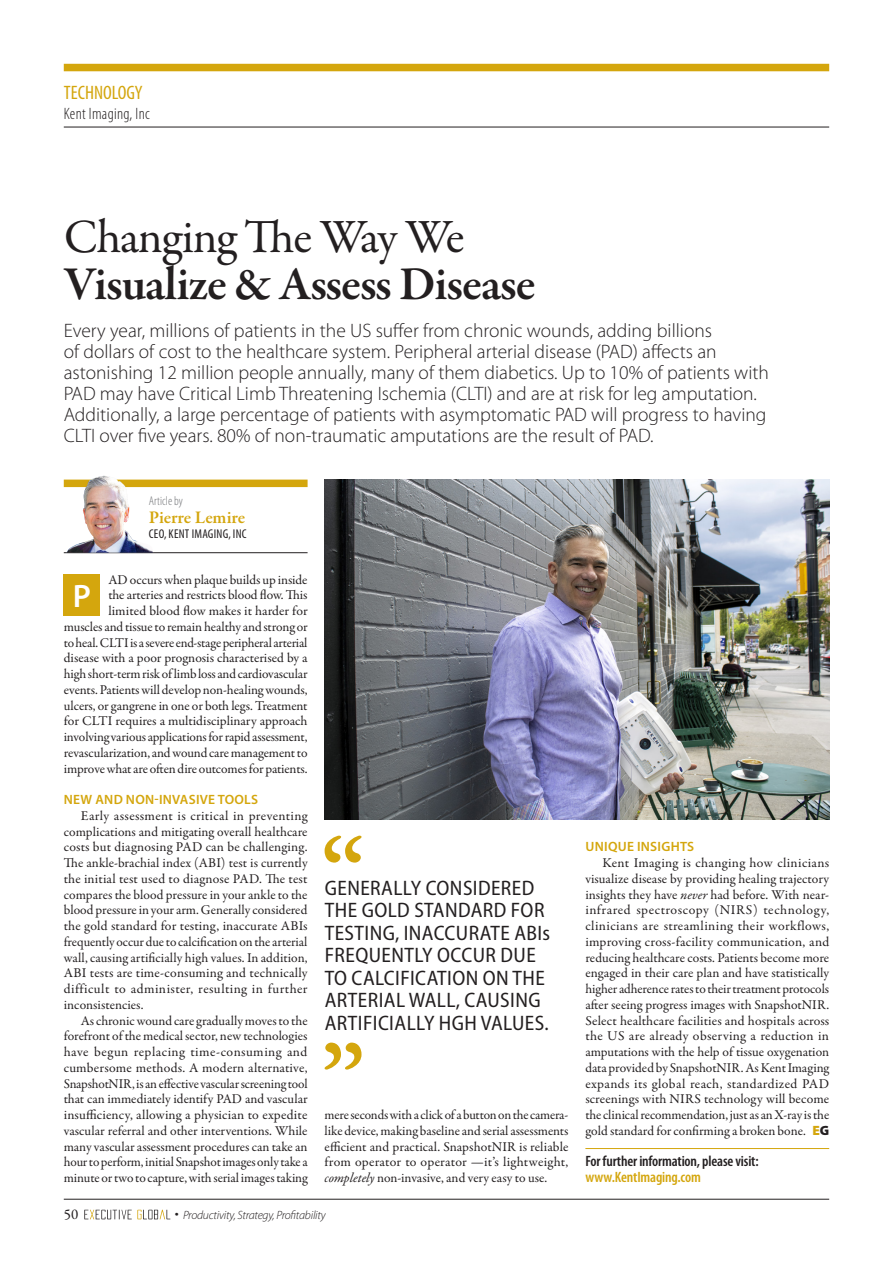
<style>
.page{position:relative;width:893px;height:1263px;background:#fff}
.page>*{position:absolute;margin:0;border:0;box-sizing:border-box;transform-origin:0 0}
.t1{font:600 48px/47.1px "Garamond Premr Pro";letter-spacing:-.02em;color:#231f20}
.t2{font:600 32.55px "Myriad Pro";color:#fff}
.Block_quote{font:semi-condensed 21px/22.5px "Myriad Pro";letter-spacing:.02em;color:#231f20}
.Subititle{font:300 19.5px/21px "Myriad Pro";color:#231f20}
.t3{font:condensed 19.5px "Myriad Pro";color:#d4a60d}
.Author{font:600 18px "Garamond Premr Pro";letter-spacing:-.005em;color:#d4a60d}
.t4{font:300 condensed 16.5px "Myriad Pro";letter-spacing:.02em;color:#231f20}
.Further_info{font:600 condensed 15px/15.8px "Myriad Pro";letter-spacing:-.01em;color:#231f20}
.t5{font:15px "Garamond Premr Pro";color:#231f20}
.Body_text{font:13.5px/15.8px "Garamond Premr Pro";letter-spacing:-.005em;color:#231f20;text-align:justify}
.Subheading{font:600 13.5px "Myriad Pro";letter-spacing:.02em;color:#d4a60d}
.Author_title_and_com{font:condensed 12.75px "Myriad Pro";letter-spacing:.02em;color:#231f20}
.Article_by{font:300 condensed 12.75px "Myriad Pro";color:#76787b}
.t6{font:italic 300 12px "Myriad Pro";letter-spacing:-.02em;color:#231f20}
.s1{font-weight:400}
.s2{font-style:italic}
.s3{font-family:"Pacifica Condensed";font-weight:400;font-style:normal}
.s4{font-family:"Myriad Pro";font-weight:900;color:#d4a60d}
.s5{font-family:"Myriad Pro";font-weight:900}
.s6{color:#d4a60d}
</style>
<div class="page">
<svg style="left:84px;top:1210px;width:86px;height:9px"></svg>
<hr style="left:64px;top:1199px;width:765px;height:1px;background:#231f20">
<div style="left:64px;top:64px;width:765px;height:7px;background:#d4a60d"></div>
<hr style="left:64px;top:127px;width:765px;height:1px;background:#231f20">
<div style="left:64px;top:480px;width:244px;height:7px;background:#d4a60d"></div>
<hr style="left:64px;top:552px;width:244px;height:1px;background:#231f20">
<div style="left:64px;top:574px;width:36px;height:41px;background:#d4a60d"></div>
<hr style="left:585px;top:1148px;width:244px;height:1px;background:#d4a60d">
<svg style="left:325px;top:1042px;width:36px;height:27px"></svg>
<svg style="left:325px;top:836px;width:36px;height:27px"></svg>
<img style="left:325px;top:480px;width:504px;height:340px">
<img style="left:66px;top:476px;width:87px;height:77px">
<p class="t3" style="left:64px;top:80px;width:80px">TECHNOLOGY</p>
<p class="t4" style="left:64px;top:104px;width:88px">Kent Imaging, Inc</p>
<p class="t1" style="left:64px;top:214px;width:473px"><span class="s1">Changing The Way We<br></span>Visualize &amp; Assess Disease</p>
<p class="Subititle" style="left:64px;top:320px;width:707px">Every year, millions of patients in the US suffer from chronic wounds, adding billions<br>of dollars of cost to the healthcare system. Peripheral arterial disease (PAD) affects an astonishing 12 million people annually, many of them diabetics. Up to 10% of patients with PAD may have Critical Limb Threatening Ischemia (CLTI) and are at risk for leg amputation.<br>Additionally, a large percentage of patients with asymptomatic PAD will progress to having CLTI over five years. 80% of non-traumatic amputations are the result of PAD.</p>
<p class="Article_by" style="left:149px;top:494px;width:36px">Article by</p>
<p class="Author" style="left:149px;top:506px;width:98px">Pierre Lemire</p>
<p class="Author_title_and_com" style="left:149px;top:526px;width:99px">CEO, KENT IMAGING, INC</p>
<p class="Body_text" style="left:64px;top:572px;width:245px;text-align:right">AD occurs when plaque builds up inside<br>the arteries and restricts blood flow. This<br>limited blood flow makes it harder for<br>muscles and tissue to remain healthy and strong or to heal. CLTI is a severe end-stage peripheral arterial disease with a poor prognosis characterised by a high short-term risk of limb loss and cardiovascular events. Patients will develop non-healing wounds, ulcers, or gangrene in one or both legs. Treatment for CLTI requires a multidisciplinary approach involving various applications for rapid assessment, revascularization, and wound care management to improve what are often dire outcomes for patients.</p>
<p class="Subheading" style="left:64px;top:791px;width:196px">NEW AND NON-INVASIVE TOOLS</p>
<p class="Body_text" style="left:64px;top:808px;width:245px;text-indent:17px">Early assessment is critical in preventing complications and mitigating overall healthcare costs but diagnosing PAD can be challenging.<br>The ankle-brachial index (ABI) test is currently the initial test used to diagnose PAD. The test compares the blood pressure in your ankle to the blood pressure in your arm. Generally considered the gold standard for testing, inaccurate ABIs frequently occur due to calcification on the arterial wall, causing artificially high values. In addition, ABI tests are time-consuming and technically difficult to administer, resulting in further inconsistencies.</p>
<p class="Body_text" style="left:64px;top:1013px;width:245px;text-indent:17px">As chronic wound care gradually moves to the forefront of the medical sector, new technologies have begun replacing time-consuming and cumbersome methods. A modern alternative, SnapshotNIR, is an effective vascular screening tool that can immediately identify PAD and vascular insufficiency, allowing a physician to expedite vascular referral and other interventions. While many vascular assessment procedures can take an hour to perform, initial Snapshot images only take a minute or two to capture, with serial images taking</p>
<p class="t2" style="left:73px;top:575px;width:20px">P</p>
<p class="Block_quote" style="left:325px;top:876px;width:227px">GENERALLY CONSIDERED<br>THE GOLD STANDARD FOR<br>TESTING, INACCURATE ABIs<br>FREQUENTLY OCCUR DUE<br>TO CALCIFICATION ON THE<br>ARTERIAL WALL, CAUSING<br>ARTIFICIALLY HGH VALUES.</p>
<p class="Body_text" style="left:325px;top:1107px;width:245px">mere seconds with a click of a button on the camera&shy;like device, making baseline and serial assessments efficient and practical. SnapshotNIR is reliable from operator to operator —it’s lightweight, <span class="s2">completely</span> non-invasive, and very easy to use.</p>
<p class="t5" style="left:64px;top:1205px;width:16px">50</p>
<p class="t6" style="left:175px;top:1208px;width:153px"><span class="s3">•</span> Productivity, Strategy, Profitability</p>
<p class="Subheading" style="left:585px;top:838px;width:110px">UNIQUE INSIGHTS</p>
<p class="Body_text" style="left:585px;top:855px;width:245px;text-indent:17px">Kent Imaging is changing how clinicians visualize disease by providing healing trajectory insights they have <span class="s2">never</span> had before. With near&shy;infrared spectroscopy (NIRS) technology, clinicians are streamlining their workflows, improving cross-facility communication, and reducing healthcare costs. Patients become more engaged in their care plan and have statistically higher adherence rates to their treatment protocols after seeing progress images with SnapshotNIR.<br>Select healthcare facilities and hospitals across the US are already observing a reduction in amputations with the help of tissue oxygenation data provided by SnapshotNIR. As Kent Imaging expands its global reach, standardized PAD screenings with NIRS technology will become the clinical recommendation, just as an X-ray is the gold standard for confirming a broken bone. <span class="s4">E</span><span class="s5">G</span></p>
<p class="Further_info" style="left:585px;top:1153px;width:175px">For further information, please visit: <span class="s6">www.KentImaging.com</span></p>
</div>
